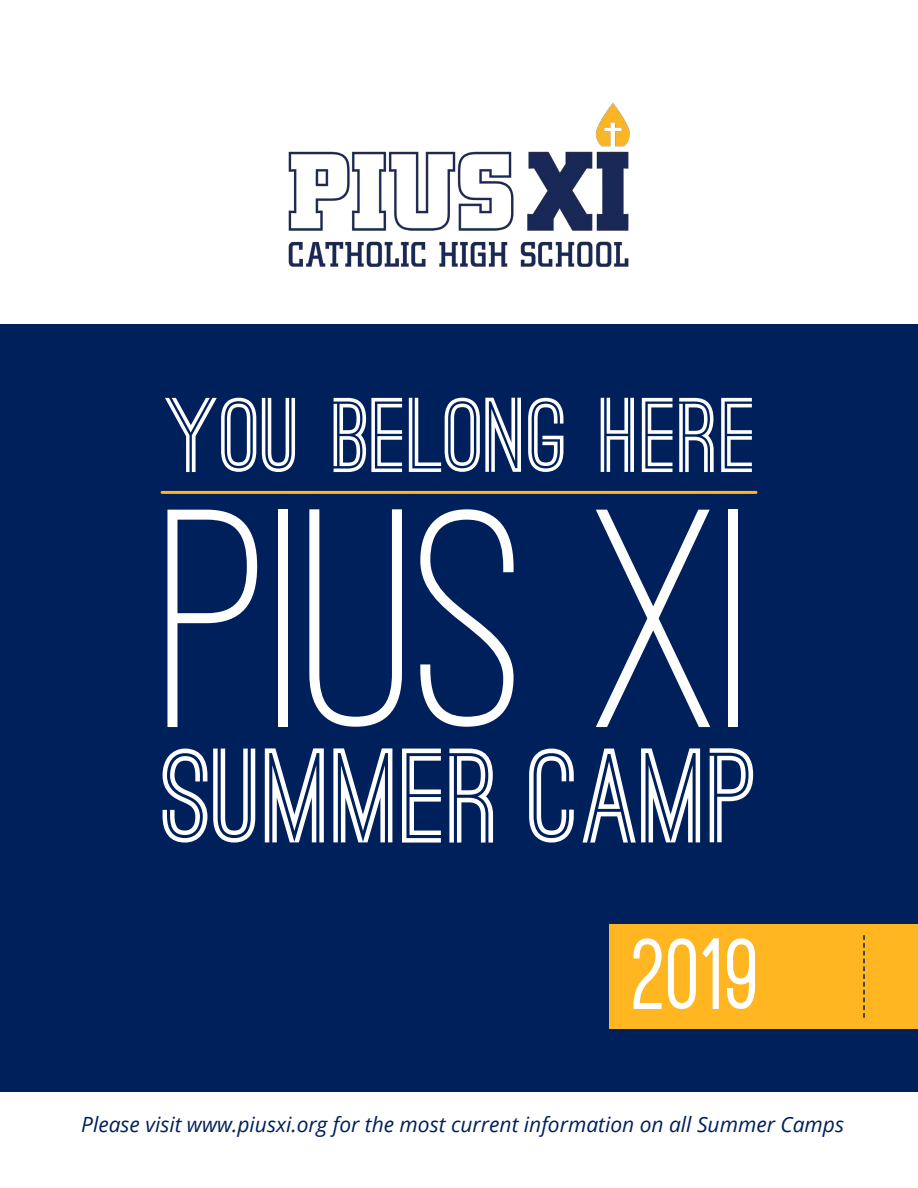
<style>
.page{position:relative;width:918px;height:1188px;background:#fff}
.page>*{position:absolute;margin:0;border:0;box-sizing:border-box;transform-origin:0 0}
.t1{font:500 322.5px "Ostrich Sans";color:#fff}
.t2{font:700 127.5px "Ostrich Sans";color:#fff}
.t3{font:700 100.65px "Ostrich Sans";color:#fff}
.t4{font:500 100.5px "Ostrich Sans";color:#fff}
.t5{font:italic 21px "Open Sans";color:#00205b}
</style>
<div class="page">
<div style="left:0;top:324px;width:918px;height:767px;background:#00205b"></div>
<div style="left:610px;top:924px;width:308px;height:104px;background:#ffb620"></div>
<svg style="left:633px;top:938px;width:86px;height:71px"></svg>
<svg style="left:727px;top:938px;width:28px;height:71px"></svg>
<img style="left:288px;top:103px;width:342px;height:164px">
<hr style="left:162px;top:491px;width:594px;height:3px;background:#ffb620">
<svg style="left:863px;top:935px;width:2px;height:83px"></svg>
<p class="t3" style="left:169px;top:398px;width:591px">YOU BELONG HERE</p>
<p class="t1" style="left:164px;top:466px;width:596px">PIUS XI</p>
<p class="t2" style="left:163px;top:748px;width:598px">SUMMER CAMP</p>
<p class="t4" style="left:634px;top:926px;width:126px">2019</p>
<p class="t5" style="left:81px;top:1110px;width:764px">Please visit www.piusxi.org for the most current information on all Summer Camps</p>
</div>
